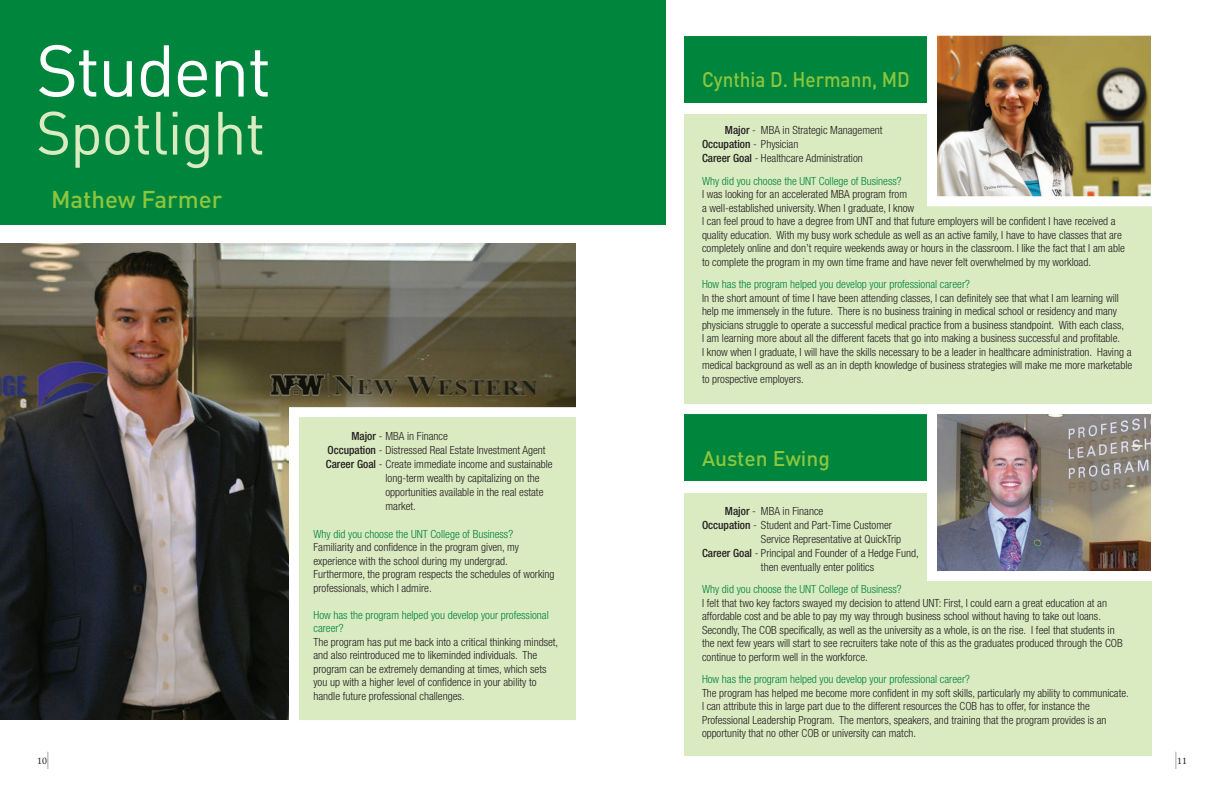
<style>
.page{position:relative;width:1224px;height:792px;background:#fff}
.page>*{position:absolute;margin:0;border:0;box-sizing:border-box;transform-origin:0 0}
.t1{font:72px "DIN";letter-spacing:-.03em;color:#fff}
.t2{font:60px "DIN";letter-spacing:-.02em;color:#daeac1}
.t3{font:500 24px "DIN";color:#8bc63e}
.t4{font:500 21px "DIN";color:#8bc63e;scale:.9 1}
.t5{font:500 21px "DIN";color:#8bc63e}
.t6{font:300 condensed 11.2px/13.5px "Helvetica Neue LT Std";color:#231f20}
.t7{font:300 condensed 11.2px/13.5px "Helvetica Neue LT Std";color:#00853c}
.t8{font:10px "Adobe Jenson Pro";color:#231f20}
.s1{font-weight:500}
</style>
<div class="page">
<svg style="left:1176px;top:752px;width:1px;height:17px"></svg>
<svg style="left:48px;top:752px;width:1px;height:17px"></svg>
<div style="left:684px;top:414px;width:270px;height:67px;background:#00853c"></div>
<div style="left:684px;top:36px;width:270px;height:67px;background:#00853c"></div>
<div style="left:684px;top:493px;width:468px;height:263px;background:#daeac1"></div>
<div style="left:684px;top:114px;width:468px;height:290px;background:#daeac1"></div>
<img style="left:0;top:243px;width:576px;height:477px">
<div style="left:0;top:0;width:666px;height:225px;background:#00853c"></div>
<img style="left:938px;top:37px;width:212px;height:158px">
<div style="left:927px;top:26px;width:234px;height:180px;border:10px solid #fff"></div>
<img style="left:938px;top:415px;width:212px;height:155px">
<div style="left:927px;top:404px;width:234px;height:177px;border:10px solid #fff"></div>
<svg style="left:284px;top:402px;width:292px;height:318px;background:#d8e6c0"></svg>
<h1 class="t1" style="left:36px;top:26px;width:237px">Student</h1>
<h2 class="t2" style="left:36px;top:95px;width:231px">Spotlight</h2>
<h3 class="t3" style="left:51px;top:184px;width:173px">Mathew Farmer</h3>
<p class="t6" style="left:351px;top:429px;width:98px"><span class="s1">Major</span> - MBA in Finance</p>
<p class="t6" style="left:328px;top:443px;width:220px"><span class="s1">Occupation</span> - Distressed Real Estate Investment Agent</p>
<p class="t6" style="left:326px;top:457px;width:228px"><span class="s1">Career Goal</span> - Create immediate income and sustainable</p>
<p class="t6" style="left:386px;top:471px;width:156px">long-term wealth by capitalizing on the</p>
<p class="t6" style="left:386px;top:485px;width:159px">opportunities available in the real estate</p>
<p class="t6" style="left:386px;top:499px;width:32px">market.</p>
<p class="t7" style="left:314px;top:527px;width:201px">Why did you choose the UNT College of Business?</p>
<p class="t6" style="left:314px;top:540px;width:243px">Familiarity and confidence in the program given, my experience with the school during my undergrad.<br>Furthermore, the program respects the schedules of working professionals, which I admire.</p>
<p class="t7" style="left:314px;top:608px;width:237px">How has the program helped you develop your professional career?</p>
<p class="t6" style="left:314px;top:635px;width:246px">The program has put me back into a critical thinking mindset, and also reintroduced me to likeminded individuals. The program can be extremely demanding at times, which sets you up with a higher level of confidence in your ability to handle future professional challenges.</p>
<h3 class="t4" style="left:702px;top:66px;width:232px">Cynthia D. Hermann, MD</h3>
<p class="t6" style="left:702px;top:123px;width:182px;line-height:14px;text-indent:23px"><span class="s1">Major</span> - MBA in Strategic Management<br><span class="s1">Occupation</span> - Physician<br><span class="s1">Career Goal</span> - Healthcare Administration</p>
<p class="t7" style="left:702px;top:174px;width:201px">Why did you choose the UNT College of Business?</p>
<p class="t6" style="left:702px;top:187px;width:424px">I was looking for an accelerated MBA program from<br>a well-established university. When I graduate, I know<br>I can feel proud to have a degree from UNT and that future employers will be confident I have received a quality education. With my busy work schedule as well as an active family, I have to have classes that are completely online and don’t require weekends away or hours in the classroom. I like the fact that I am able to complete the program in my own time frame and have never felt overwhelmed by my workload.</p>
<p class="t7" style="left:702px;top:277px;width:269px">How has the program helped you develop your professional career?</p>
<p class="t6" style="left:702px;top:291px;width:432px">In the short amount of time I have been attending classes, I can definitely see that what I am learning will help me immensely in the future. There is no business training in medical school or residency and many physicians struggle to operate a successful medical practice from a business standpoint. With each class,<br>I am learning more about all the different facets that go into making a business successful and profitable.<br>I know when I graduate, I will have the skills necessary to be a leader in healthcare administration. Having a medical background as well as an in depth knowledge of business strategies will make me more marketable to prospective employers.</p>
<h3 class="t5" style="left:702px;top:445px;width:129px">Austen Ewing</h3>
<p class="t6" style="left:725px;top:504px;width:100px"><span class="s1">Major</span> - MBA in Finance</p>
<p class="t6" style="left:702px;top:518px;width:191px"><span class="s1">Occupation</span> - Student and Part-Time Customer</p>
<p class="t6" style="left:761px;top:532px;width:142px">Service Representative at QuickTrip</p>
<p class="t6" style="left:702px;top:546px;width:218px"><span class="s1">Career Goal</span> - Principal and Founder of a Hedge Fund,</p>
<p class="t6" style="left:761px;top:560px;width:115px">then eventually enter politics</p>
<p class="t7" style="left:702px;top:582px;width:201px">Why did you choose the UNT College of Business?</p>
<p class="t6" style="left:702px;top:596px;width:422px">I felt that two key factors swayed my decision to attend UNT: First, I could earn a great education at an affordable cost and be able to pay my way through business school without having to take out loans.<br>Secondly, The COB specifically, as well as the university as a whole, is on the rise. I feel that students in the next few years will start to see recruiters take note of this as the graduates produced through the COB continue to perform well in the workforce.</p>
<p class="t7" style="left:702px;top:672px;width:269px">How has the program helped you develop your professional career?</p>
<p class="t6" style="left:702px;top:686px;width:428px">The program has helped me become more confident in my soft skills, particularly my ability to communicate.<br>I can attribute this in large part due to the different resources the COB has to offer, for instance the Professional Leadership Program. The mentors, speakers, and training that the program provides is an opportunity that no other COB or university can match.</p>
<p class="t8" style="left:37px;top:755px;width:11px">10</p>
<p class="t8" style="left:1177px;top:755px;width:11px">11</p>
</div>
